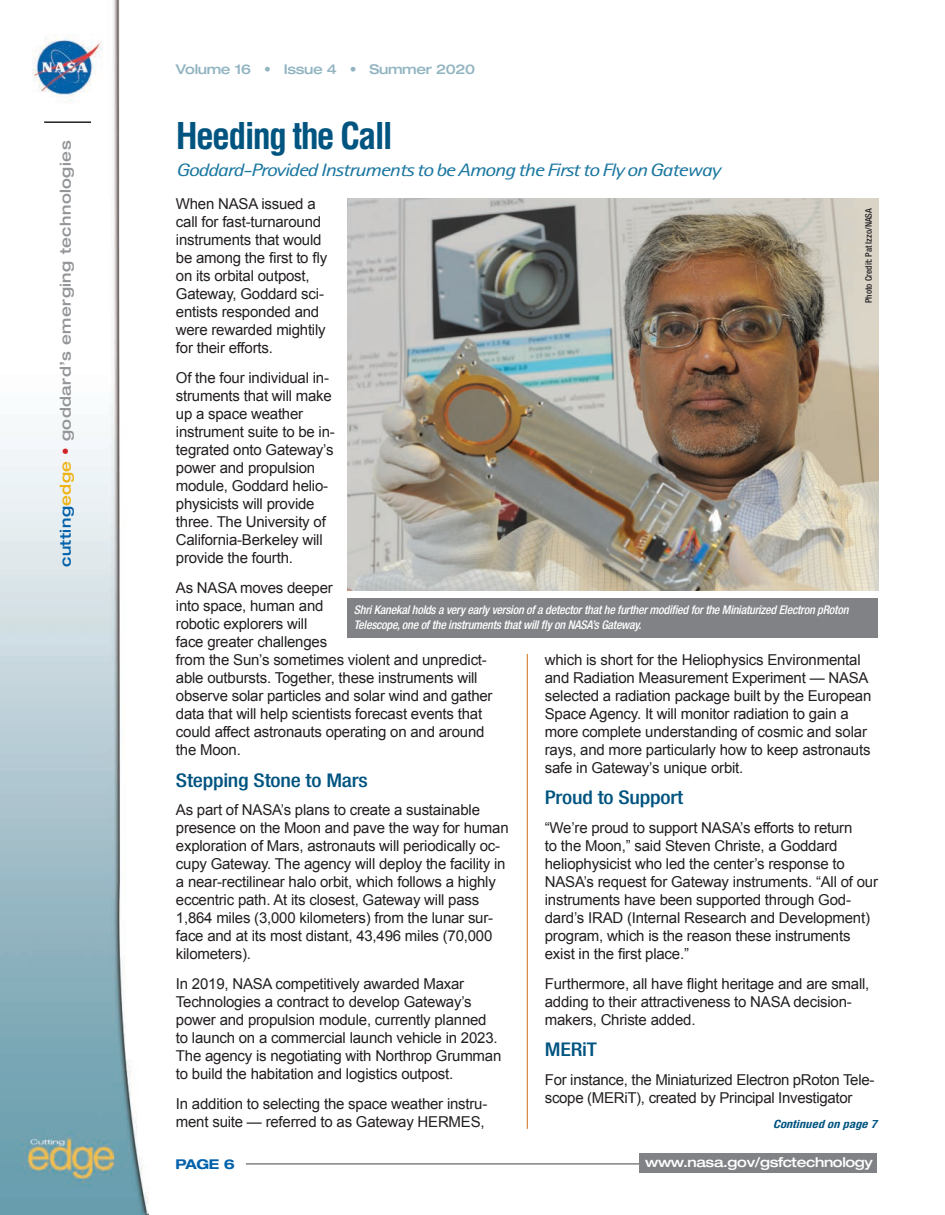
<style>
.page{position:relative;width:945px;height:1215px;background:#fff}
.page>*{position:absolute;margin:0;border:0;box-sizing:border-box;transform-origin:0 0}
.t1{font:700 condensed 36px "Helvetica";letter-spacing:-.05em;color:#005480}
.t2{font:500 condensed 18.9px "Helvetica Neue";letter-spacing:-.01em;color:#005480;scale:1.16 1}
.t3{font:italic 18px "Rotis Sans Serif";letter-spacing:-.05em;color:#1a77a0;scale:1.25 1}
.t4{font:15px/18px "Arial";letter-spacing:-.015em;color:#231f20}
.t5{font:500 expanded 15px "Helvetica Neue";letter-spacing:.03em;color:#939598}
.t6{font:500 expanded 13.5px "Helvetica Neue";letter-spacing:-.025em;color:#fff}
.t7{font:500 expanded 13.5px "Helvetica Neue";letter-spacing:-.025em;color:#92b4c1}
.t8{font:700 expanded 13.5px "Helvetica Neue";color:#0161aa}
.t9{font:italic 500 condensed 12px/14.4px "Helvetica Neue";letter-spacing:-.02em;color:#fff}
.t10{font:italic 700 condensed 10.8px "Helvetica";letter-spacing:-.025em;color:#005480;scale:1.22 1}
.t11{font:500 condensed 9px "Helvetica Neue";color:#231f20}
.s1{color:#0161aa}
.s2{color:#efb211}
.s3{color:#d1232a}
</style>
<div class="page">
<img style="left:0;top:0;width:148px;height:1215px">
<hr style="left:44px;top:121px;width:47px;height:2px;background:#231f20">
<hr style="left:246px;top:1163px;width:398px;height:2px;background:#808285">
<div style="left:640px;top:1153px;width:237px;height:20px;background:#808285"></div>
<hr style="left:527px;top:654px;width:1px;height:475px;background:#d06f18">
<div style="left:347px;top:599px;width:530px;height:39px;background:#808285"></div>
<img style="left:347px;top:198px;width:532px;height:392px">
<p class="t5" style="left:56px;top:567px;width:428px;rotate:-90deg"><span class="s1">cutting</span><span class="s2">edge</span> <span class="s3">•</span> goddard’s emerging technologies</p>
<p class="t7" style="left:176px;top:61px;width:301px">Volume 16 • Issue 4 • Summer 2020</p>
<p class="t1" style="left:176px;top:114px;width:219px">Heeding the Call</p>
<p class="t3" style="left:176px;top:160px;width:437px">Goddard-Provided Instruments to be Among the First to Fly on Gateway</p>
<p class="t4" style="left:176px;top:195px;width:153px">When NASA issued a call for fast-turnaround instruments that would be among the first to fly on its orbital outpost,<br>Gateway, Goddard sci&shy;entists responded and were rewarded mightily for their efforts.</p>
<p class="t4" style="left:176px;top:369px;width:160px">Of the four individual in&shy;struments that will make up a space weather instrument suite to be in&shy;tegrated onto Gateway’s power and propulsion module, Goddard helio&shy;physicists will provide three. The University of<br>California-Berkeley will provide the fourth.</p>
<p class="t4" style="left:176px;top:579px;width:318px">As NASA moves deeper<br>into space, human and<br>robotic explorers will<br>face greater challenges<br>from the Sun’s sometimes violent and unpredict&shy;able outbursts. Together, these instruments will observe solar particles and solar wind and gather data that will help scientists forecast events that could affect astronauts operating on and around the Moon.</p>
<p class="t2" style="left:176px;top:769px;width:167px">Stepping Stone to Mars</p>
<p class="t4" style="left:176px;top:801px;width:334px">As part of NASA’s plans to create a sustainable presence on the Moon and pave the way for human exploration of Mars, astronauts will periodically oc&shy;cupy Gateway. The agency will deploy the facility in a near-rectilinear halo orbit, which follows a highly eccentric path. At its closest, Gateway will pass 1,864 miles (3,000 kilometers) from the lunar sur&shy;face and at its most distant, 43,496 miles (70,000 kilometers).</p>
<p class="t4" style="left:176px;top:975px;width:327px">In 2019, NASA competitively awarded Maxar Technologies a contract to develop Gateway’s power and propulsion module, currently planned to launch on a commercial launch vehicle in 2023.<br>The agency is negotiating with Northrop Grumman to build the habitation and logistics outpost.</p>
<p class="t4" style="left:176px;top:1095px;width:313px">In addition to selecting the space weather instru&shy;ment suite — referred to as Gateway HERMES,</p>
<p class="t11" style="left:863px;top:303px;width:97px;rotate:-90deg">Photo Credit: Pat Izzo/NASA</p>
<p class="t9" style="left:354px;top:603px;width:496px">Shri Kanekal holds a very early version of a detector that he further modified for the Miniaturized Electron pRoton<br>Telescope, one of the instruments that will fly on NASA’s Gateway.</p>
<p class="t4" style="left:545px;top:651px;width:328px">which is short for the Heliophysics Environmental and Radiation Measurement Experiment — NASA selected a radiation package built by the European Space Agency. It will monitor radiation to gain a more complete understanding of cosmic and solar rays, and more particularly how to keep astronauts safe in Gateway’s unique orbit.</p>
<p class="t2" style="left:545px;top:786px;width:121px">Proud to Support</p>
<p class="t4" style="left:545px;top:819px;width:335px">“We’re proud to support NASA’s efforts to return<br>to the Moon,” said Steven Christe, a Goddard heliophysicist who led the center’s response to NASA’s request for Gateway instruments. “All of our instruments have been supported through God&shy;dard’s IRAD (Internal Research and Development) program, which is the reason these instruments exist in the first place.”</p>
<p class="t4" style="left:545px;top:975px;width:326px">Furthermore, all have flight heritage and are small, adding to their attractiveness to NASA decision&shy;makers, Christe added.</p>
<p class="t2" style="left:545px;top:1038px;width:46px">MERiT</p>
<p class="t4" style="left:545px;top:1071px;width:331px">For instance, the Miniaturized Electron pRoton Tele&shy;scope (MERiT), created by Principal Investigator</p>
<p class="t10" style="left:773px;top:1117px;width:87px">Continued on page 7</p>
<p class="t8" style="left:175px;top:1156px;width:61px">PAGE 6</p>
<p class="t6" style="left:645px;top:1154px;width:229px">www.nasa.gov/gsfctechnology</p>
</div>
